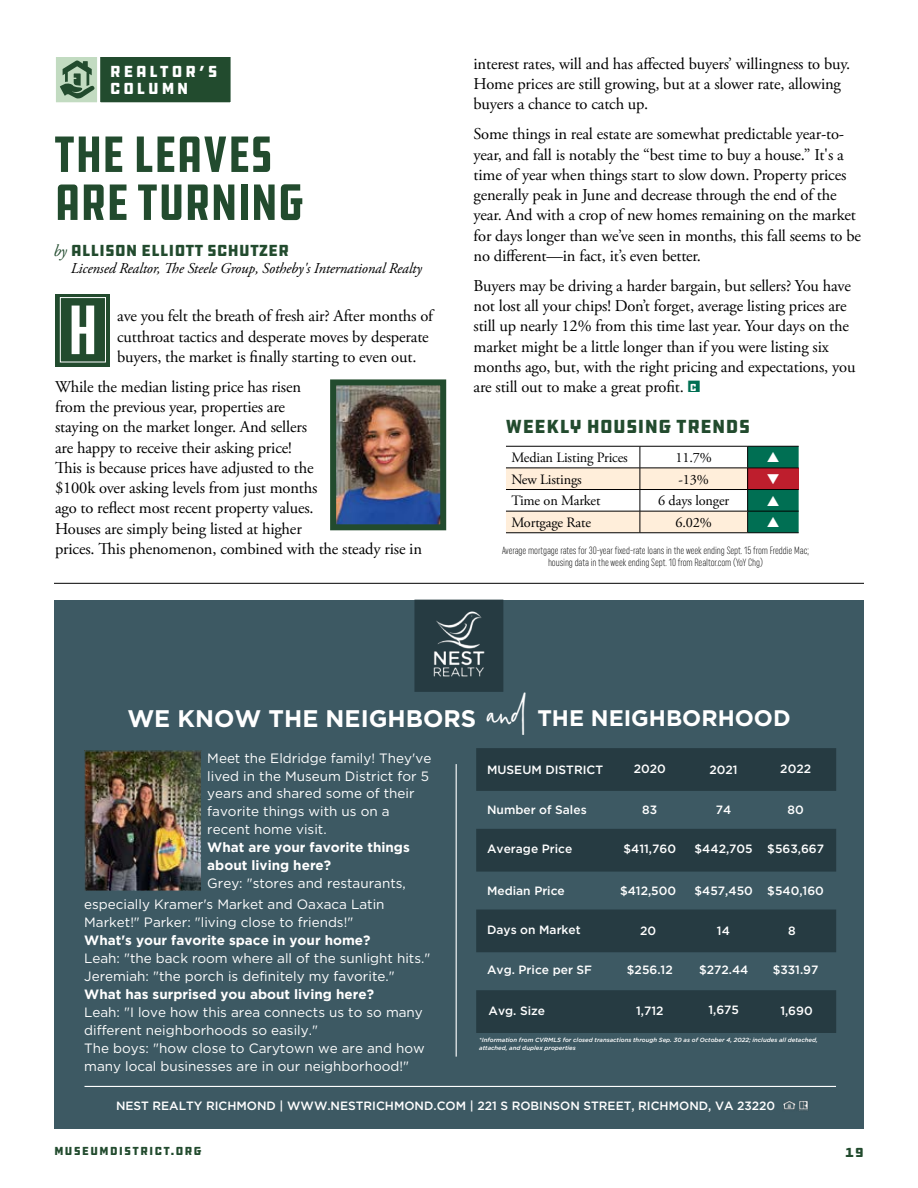
<style>
.page{position:relative;width:918px;height:1188px;background:#fff}
.page>*{position:absolute;margin:0;border:0;box-sizing:border-box;transform-origin:0 0}
.t1{font:extra-condensed 72px "DDC Hardware";color:#fff}
.t2{font:condensed 52.5px/48px "DDC Hardware";letter-spacing:-.025em;color:#224b2e}
.t3{font:700 24px "Gotham";color:#fff}
.t4{font:19.5px "DDC Hardware";letter-spacing:-.01em;color:#224b2e}
.t5{font:16.5px/20.2px "Adobe Garamond Pro";letter-spacing:-.01em;color:#000}
.t6{font:16.5px "DDC Hardware";letter-spacing:-.01em;color:#224b2e}
.t7{font:16.5px/16.5px "DDC Hardware";letter-spacing:.135em;color:#fff}
.t8{font:italic 15px "Adobe Garamond Pro";letter-spacing:-.01em;color:#000}
.t9{font:14.25px "Adobe Garamond Pro";letter-spacing:-.01em;color:#000}
.t10{font:13.5px/18px "Gotham";color:#fff}
.t11{font:700 13.5px/18px "Gotham";color:#fff}
.t12{font:13.5px "DDC Hardware";color:#224b2e}
.t13{font:500 12px "Gotham";color:#fff}
.t14{font:12px "DDC Hardware";letter-spacing:.075em;color:#224b2e}
.t15{font:300 extra-condensed 10.5px/12px "Uniform";letter-spacing:-.01em;color:#000;text-align:center}
.t16{font:italic 500 6px/7.9px "Gotham";color:#fff}
.s1{font-family:"Adobe Garamond Pro";font-style:italic}
.s2{color:#006f53}
.s3{font-family:"DDC Hardware";font-size:10.5px;color:#fff}
.s4{font-family:"Poppitand Finch Script";font-weight:400;font-size:49.5px}
.s5{font-size:22.5px}
</style>
<div class="page">
<img style="left:330px;top:379px;width:117px;height:152px">
<svg style="left:56px;top:57px;width:175px;height:46px;background:#42674c"></svg>
<div style="left:56px;top:294px;width:54px;height:72px;background:#224b2e"></div>
<div style="left:60px;top:297px;width:46px;height:65px;border:1px solid #fff"></div>
<hr style="left:54px;top:583px;width:810px;height:1px;background:#000">
<hr style="left:748px;top:533px;width:51px;height:1px;background:#000">
<hr style="left:506px;top:533px;width:134px;height:1px;background:#000">
<hr style="left:640px;top:533px;width:108px;height:1px;background:#000">
<div style="left:54px;top:600px;width:810px;height:528px;background:#3d5963"></div>
<hr style="left:456px;top:764px;width:1px;height:293px;background:#fff">
<hr style="left:85px;top:1086px;width:751px;height:1px;background:#fff">
<div style="left:414px;top:600px;width:89px;height:92px;background:#263b42"></div>
<img style="left:433px;top:611px;width:52px;height:66px">
<div style="left:476px;top:748px;width:360px;height:43px;background:#263b42"></div>
<div style="left:476px;top:829px;width:360px;height:43px;background:#263b42"></div>
<div style="left:476px;top:910px;width:360px;height:42px;background:#263b42"></div>
<div style="left:476px;top:990px;width:360px;height:43px;background:#263b42"></div>
<img style="left:84px;top:750px;width:118px;height:141px">
<img style="left:783px;top:1101px;width:25px;height:10px">
<svg style="left:506px;top:446px;width:293px;height:87px"></svg>
<p class="t7" style="left:110px;top:63px;width:109px">REALTOR’S<br>COLUMN</p>
<h2 class="t2" style="left:54px;top:131px;width:252px">THE LEAVES<br>ARE TURNING</h2>
<p class="t6" style="left:53px;top:240px;width:237px"><span class="s1">by</span> ALLISON ELLIOTT SCHUTZER</p>
<p class="t8" style="left:71px;top:259px;width:353px">Licensed Realtor, The Steele Group, Sotheby's International Realty</p>
<h1 class="t1" style="left:67px;top:287px;width:34px">H</h1>
<p class="t5" style="left:117px;top:307px;width:317px">ave you felt the breath of fresh air? After months of cutthroat tactics and desperate moves by desperate buyers, the market is finally starting to even out.</p>
<p class="t5" style="left:55px;top:377px;width:368px">While the median listing price has risen<br>from the previous year, properties are<br>staying on the market longer. And sellers<br>are happy to receive their asking price!<br>This is because prices have adjusted to the<br>$100k over asking levels from just months<br>ago to reflect most recent property values.<br>Houses are simply being listed at higher<br>prices. This phenomenon, combined with the steady rise in</p>
<p class="t5" style="left:474px;top:54px;width:376px">interest rates, will and has affected buyers’ willingness to buy.<br>Home prices are still growing, but at a slower rate, allowing buyers a chance to catch up.</p>
<p class="t5" style="left:474px;top:125px;width:389px">Some things in real estate are somewhat predictable year-to&shy;year, and fall is notably the “best time to buy a house.” It's a time of year when things start to slow down. Property prices generally peak in June and decrease through the end of the year. And with a crop of new homes remaining on the market for days longer than we’ve seen in months, this fall seems to be no different—in fact, it’s even better.</p>
<p class="t5" style="left:474px;top:276px;width:383px">Buyers may be driving a harder bargain, but sellers? You have not lost all your chips! Don’t forget, average listing prices are still up nearly 12% from this time last year. Your days on the market might be a little longer than if you were listing six months ago, but, with the right pricing and expectations, you are still out to make a great profit. <span class="s2">■</span><span class="s3">C</span></p>
<p class="t4" style="left:506px;top:414px;width:246px">WEEKLY HOUSING TRENDS</p>
<p class="t9" style="left:511px;top:449px;width:118px">Median Listing Prices</p>
<p class="t9" style="left:676px;top:449px;width:38px">11.7%</p>
<p class="t9" style="left:511px;top:471px;width:72px">New Listings</p>
<p class="t9" style="left:679px;top:471px;width:32px">-13%</p>
<p class="t9" style="left:511px;top:492px;width:91px">Time on Market</p>
<p class="t9" style="left:658px;top:492px;width:73px">6 days longer</p>
<p class="t9" style="left:511px;top:514px;width:81px">Mortgage Rate</p>
<p class="t9" style="left:676px;top:514px;width:38px">6.02%</p>
<p class="t15" style="left:502px;top:545px;width:308px">Average mortgage rates for 30-year fixed-rate loans in the week ending Sept. 15 from Freddie Mac; housing data in the week ending Sept. 10 from Realtor.com (YoY Chg)</p>
<h3 class="t3" style="left:127px;top:702px;width:665px">WE KNOW THE NEIGHBORS <span class="s4">and</span> <span class="s5">THE NEIGHBORHOOD</span></h3>
<p class="t10" style="left:207px;top:748px;width:226px">Meet the Eldridge family! They've lived in the Museum District for 5 years and shared some of their favorite things with us on a recent home visit.</p>
<p class="t11" style="left:207px;top:839px;width:204px">What are your favorite things about living here?</p>
<p class="t10" style="left:207px;top:874px;width:200px">Grey: "stores and restaurants,</p>
<p class="t13" style="left:487px;top:762px;width:118px">MUSEUM DISTRICT</p>
<p class="t13" style="left:634px;top:761px;width:34px">2020</p>
<p class="t13" style="left:710px;top:762px;width:30px">2021</p>
<p class="t13" style="left:780px;top:761px;width:32px">2022</p>
<p class="t13" style="left:487px;top:802px;width:101px">Number of Sales</p>
<p class="t13" style="left:487px;top:841px;width:87px">Average Price</p>
<p class="t13" style="left:487px;top:883px;width:79px">Median Price</p>
<p class="t13" style="left:487px;top:922px;width:95px">Days on Market</p>
<p class="t13" style="left:487px;top:962px;width:107px">Avg. Price per SF</p>
<p class="t13" style="left:489px;top:1003px;width:58px">Avg. Size</p>
<p class="t13" style="left:642px;top:802px;width:16px">83</p>
<p class="t13" style="left:716px;top:802px;width:17px">74</p>
<p class="t13" style="left:788px;top:802px;width:18px">80</p>
<p class="t13" style="left:624px;top:841px;width:54px">$411,760</p>
<p class="t13" style="left:695px;top:841px;width:131px">$442,705 $563,667</p>
<p class="t13" style="left:620px;top:883px;width:58px">$412,500</p>
<p class="t13" style="left:695px;top:882px;width:131px">$457,450 $540,160</p>
<p class="t10" style="left:84px;top:895px;width:302px">especially Kramer's Market and Oaxaca Latin<br>Market!" Parker: "living close to friends!"</p>
<p class="t11" style="left:84px;top:932px;width:288px">What's your favorite space in your home?</p>
<p class="t10" style="left:84px;top:949px;width:348px">Leah: "the back room where all of the sunlight hits."<br>Jeremiah: "the porch is definitely my favorite."</p>
<p class="t11" style="left:84px;top:986px;width:291px">What has surprised you about living here?</p>
<p class="t10" style="left:84px;top:1003px;width:342px">Leah: "I love how this area connects us to so many different neighborhoods so easily."<br>The boys: "how close to Carytown we are and how many local businesses are in our neighborhood!"</p>
<p class="t13" style="left:640px;top:923px;width:18px">20</p>
<p class="t13" style="left:717px;top:923px;width:14px">14</p>
<p class="t13" style="left:788px;top:923px;width:9px">8</p>
<p class="t13" style="left:627px;top:962px;width:47px">$256.12</p>
<p class="t13" style="left:699px;top:962px;width:51px">$272.44</p>
<p class="t13" style="left:773px;top:962px;width:47px">$331.97</p>
<p class="t13" style="left:636px;top:1003px;width:29px">1,712</p>
<p class="t13" style="left:708px;top:1002px;width:32px">1,675</p>
<p class="t13" style="left:780px;top:1003px;width:34px">1,690</p>
<p class="t16" style="left:479px;top:1036px;width:340px">*Information from CVRMLS for closed transactions through Sep. 30 as of October 4, 2022; includes all detached, attached, and duplex properties</p>
<p class="t13" style="left:116px;top:1098px;width:661px">NEST REALTY RICHMOND | WWW.NESTRICHMOND.COM | 221 S ROBINSON STREET, RICHMOND, VA 23220</p>
<p class="t14" style="left:54px;top:1144px;width:150px">MUSEUMDISTRICT.ORG</p>
<p class="t12" style="left:845px;top:1144px;width:20px">19</p>
</div>
